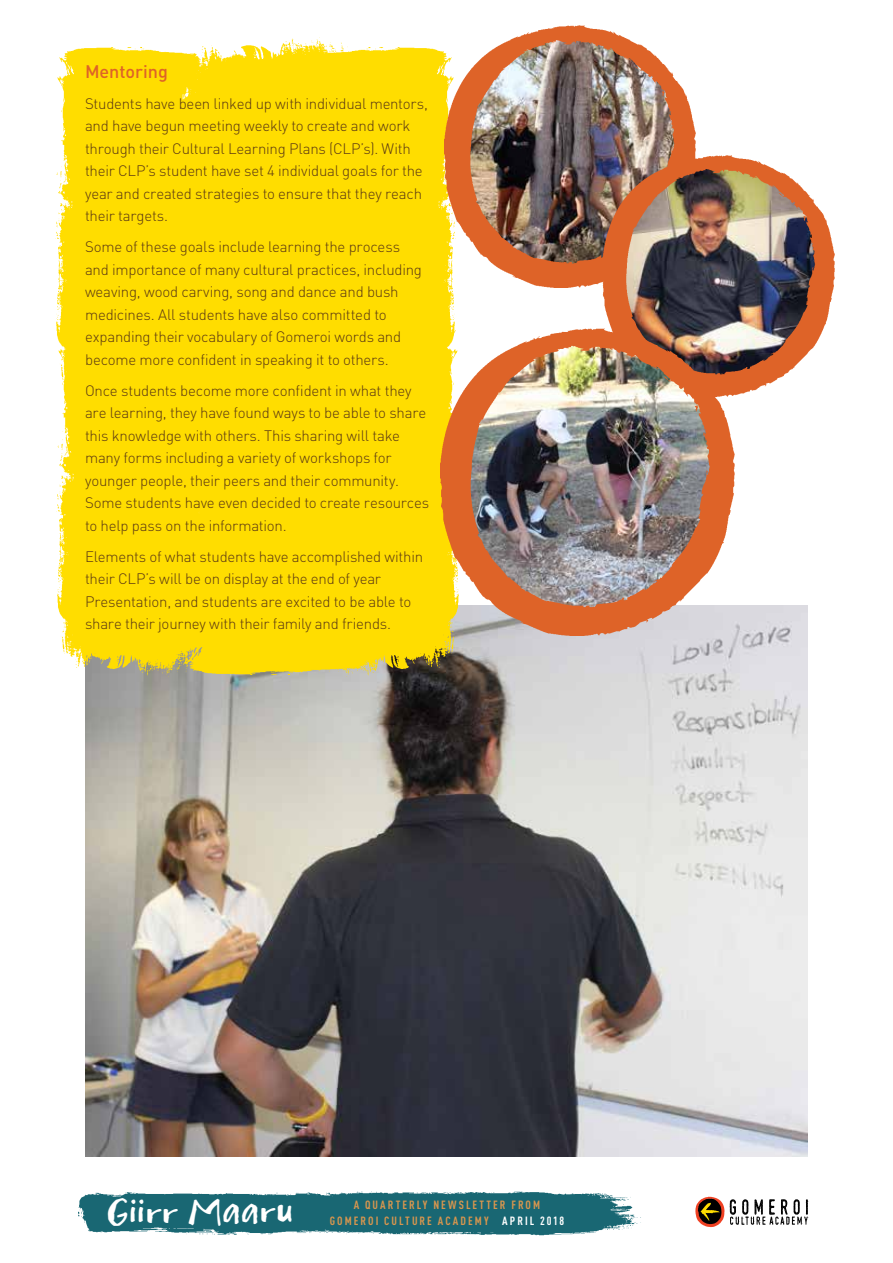
<style>
.page{position:relative;width:893px;height:1263px;background:#fff}
.page>*{position:absolute;margin:0;border:0;box-sizing:border-box;transform-origin:0 0}
.t1{font:35.7px "Mightyto Save";letter-spacing:.025em;color:#fff;scale:1.2 1}
.t2{font:500 18px "DIN Pro";letter-spacing:-.005em;color:#de6328}
.t3{font:300 15px/22.5px "DIN Pro";letter-spacing:-.015em;color:#5b3814}
.t4{font:700 condensed 11.85px "DIN Pro";letter-spacing:.175em;color:#d8964e}
.s1{font-size:38.55px}
.s2{color:#fff}
</style>
<div class="page">
<img style="left:78px;top:1191px;width:563px;height:44px">
<img style="left:85px;top:606px;width:723px;height:551px">
<img style="left:55px;top:48px;width:119px;height:272px">
<div style="left:378px;top:48px;width:77px;height:272px;background:#fd0"></div>
<div style="left:174px;top:37px;width:204px;height:283px;background:#fd0"></div>
<img style="left:56px;top:320px;width:159px;height:357px">
<img style="left:307px;top:320px;width:154px;height:357px">
<div style="left:176px;top:310px;width:205px;height:364px;background:#fd0"></div>
<img style="left:444px;top:25px;width:251px;height:262px">
<img style="left:603px;top:155px;width:231px;height:241px">
<img style="left:440px;top:329px;width:294px;height:307px">
<svg style="left:695px;top:1196px;width:29px;height:31px"></svg>
<svg style="left:730px;top:1199px;width:78px;height:26px"></svg>
<p class="t2" style="left:85px;top:59px;width:84px">Mentoring</p>
<p class="t3" style="left:85px;top:91px;width:344px">Students have been linked up with individual mentors, and have begun meeting weekly to create and work through their Cultural Learning Plans (CLP’s). With their CLP’s student have set 4 individual goals for the year and created strategies to ensure that they reach their targets.</p>
<p class="t3" style="left:85px;top:235px;width:338px">Some of these goals include learning the process and importance of many cultural practices, including weaving, wood carving, song and dance and bush medicines. All students have also committed to expanding their vocabulary of Gomeroi words and become more confident in speaking it to others.</p>
<p class="t3" style="left:85px;top:378px;width:346px">Once students become more confident in what they are learning, they have found ways to be able to share this knowledge with others. This sharing will take many forms including a variety of workshops for younger people, their peers and their community.<br>Some students have even decided to create resources to help pass on the information.</p>
<p class="t3" style="left:85px;top:544px;width:340px">Elements of what students have accomplished within their CLP’s will be on display at the end of year Presentation, and students are excited to be able to share their journey with their family and friends.</p>
<h1 class="t1" style="left:107px;top:1191px;width:157px">Giirr <span class="s1">M</span>aaru</h1>
<p class="t4" style="left:354px;top:1198px;width:188px">A QUARTERLY NEWSLETTER FROM</p>
<p class="t4" style="left:330px;top:1213px;width:236px">GOMEROI CULTURE ACADEMY <span class="s2">APRIL 2018</span></p>
</div>
